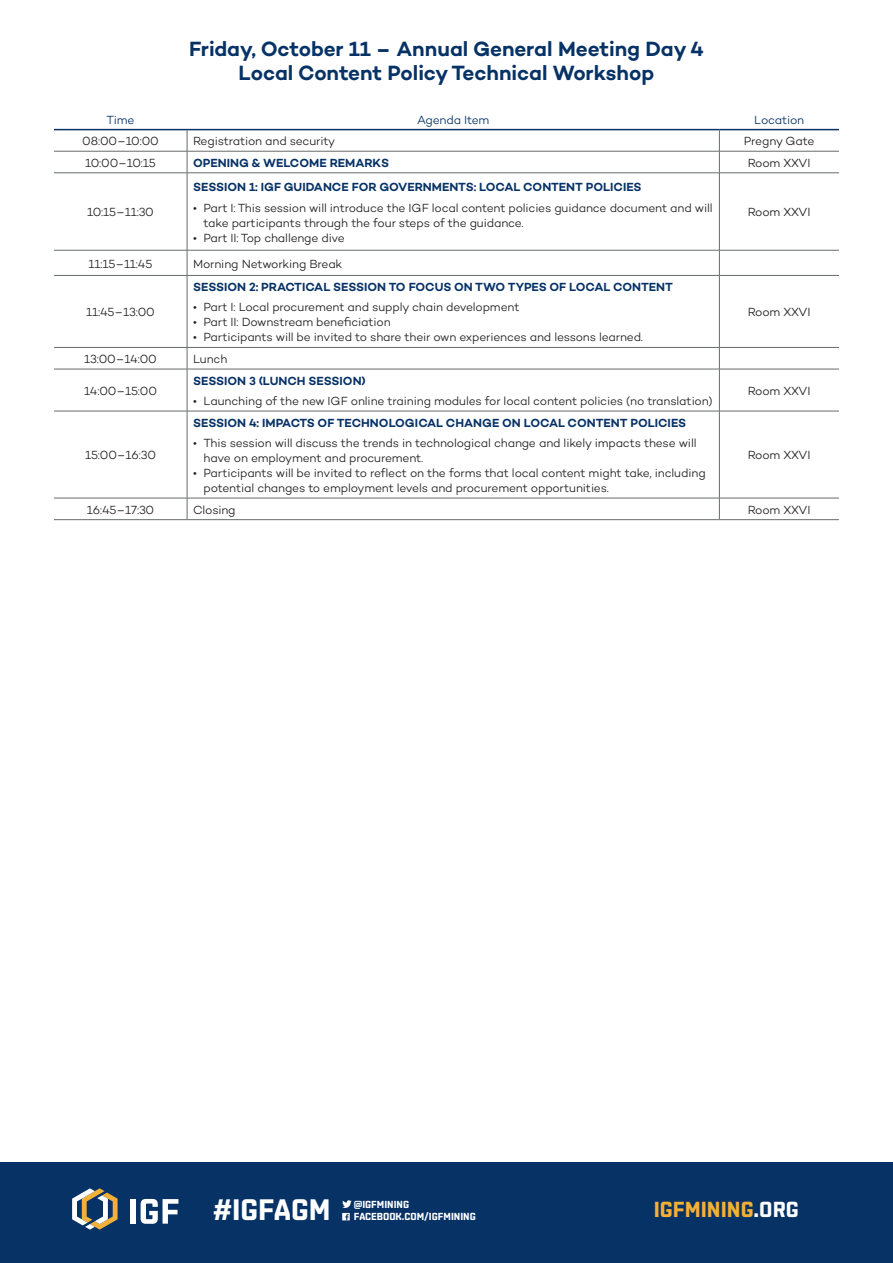
<style>
.page{position:relative;width:893px;height:1263px;background:#fff}
.page>*{position:absolute;margin:0;border:0;box-sizing:border-box;transform-origin:0 0}
.t1{font:700 29.7px "Shentox";color:#fff}
.t2{font:700 21.75px "Shentox";color:#f2b037}
.t3{font:600 21px/24px "Campton";letter-spacing:-.005em;color:#073266;text-align:center}
.t4{font:300 12px/15px "Campton";letter-spacing:-.015em;color:#221f1f}
.t5{font:600 12px "Campton";color:#073266}
.t6{font:300 12px "Campton";letter-spacing:-.02em;color:#073266}
.t7{font:700 10.2px/12.5px "Shentox";color:#fff}
.s1{color:#fff}
</style>
<div class="page">
<hr style="left:54px;top:173px;width:133px;height:1px;background:#686c6c">
<hr style="left:187px;top:173px;width:532px;height:1px;background:#686c6c">
<hr style="left:187px;top:173px;width:1px;height:77px;background:#686c6c">
<hr style="left:719px;top:173px;width:120px;height:1px;background:#686c6c">
<hr style="left:719px;top:173px;width:1px;height:77px;background:#686c6c">
<hr style="left:719px;top:250px;width:120px;height:1px;background:#686c6c">
<hr style="left:187px;top:276px;width:1px;height:71px;background:#686c6c">
<hr style="left:719px;top:275px;width:120px;height:1px;background:#686c6c">
<hr style="left:719px;top:276px;width:1px;height:71px;background:#686c6c">
<hr style="left:54px;top:347px;width:133px;height:1px;background:#686c6c">
<hr style="left:187px;top:347px;width:532px;height:1px;background:#686c6c">
<svg style="left:187px;top:348px;width:1px;height:21px"></svg>
<hr style="left:719px;top:347px;width:120px;height:1px;background:#686c6c">
<svg style="left:719px;top:348px;width:1px;height:21px"></svg>
<hr style="left:54px;top:369px;width:133px;height:1px;background:#686c6c">
<hr style="left:187px;top:369px;width:532px;height:1px;background:#686c6c">
<hr style="left:187px;top:369px;width:1px;height:42px;background:#686c6c">
<hr style="left:719px;top:369px;width:120px;height:1px;background:#686c6c">
<hr style="left:719px;top:369px;width:1px;height:42px;background:#686c6c">
<hr style="left:54px;top:411px;width:133px;height:1px;background:#686c6c">
<hr style="left:187px;top:411px;width:532px;height:1px;background:#686c6c">
<hr style="left:187px;top:411px;width:1px;height:87px;background:#686c6c">
<hr style="left:719px;top:411px;width:120px;height:1px;background:#686c6c">
<hr style="left:719px;top:411px;width:1px;height:87px;background:#686c6c">
<hr style="left:54px;top:498px;width:133px;height:1px;background:#686c6c">
<hr style="left:187px;top:498px;width:532px;height:1px;background:#686c6c">
<svg style="left:187px;top:498px;width:1px;height:21px"></svg>
<hr style="left:719px;top:498px;width:120px;height:1px;background:#686c6c">
<svg style="left:719px;top:498px;width:1px;height:21px"></svg>
<hr style="left:54px;top:519px;width:133px;height:1px;background:#686c6c">
<hr style="left:187px;top:519px;width:532px;height:1px;background:#686c6c">
<hr style="left:719px;top:519px;width:120px;height:1px;background:#686c6c">
<hr style="left:54px;top:151px;width:133px;height:1px;background:#686c6c">
<hr style="left:187px;top:151px;width:532px;height:1px;background:#686c6c">
<svg style="left:187px;top:130px;width:1px;height:43px"></svg>
<hr style="left:719px;top:151px;width:120px;height:1px;background:#686c6c">
<svg style="left:719px;top:130px;width:1px;height:43px"></svg>
<hr style="left:54px;top:250px;width:133px;height:1px;background:#686c6c">
<hr style="left:187px;top:250px;width:532px;height:1px;background:#686c6c">
<svg style="left:187px;top:250px;width:1px;height:25px"></svg>
<svg style="left:719px;top:250px;width:1px;height:25px"></svg>
<hr style="left:54px;top:275px;width:133px;height:1px;background:#686c6c">
<hr style="left:187px;top:275px;width:532px;height:1px;background:#686c6c">
<hr style="left:54px;top:129px;width:133px;height:1px;background:#073266">
<hr style="left:187px;top:129px;width:532px;height:1px;background:#073266">
<hr style="left:719px;top:129px;width:120px;height:1px;background:#073266">
<div style="left:0;top:1163px;width:893px;height:100px;background:#073266"></div>
<div style="left:130px;top:1199px;width:6px;height:25px;background:#fff"></div>
<svg style="left:141px;top:1199px;width:37px;height:25px"></svg>
<svg style="left:72px;top:1188px;width:46px;height:41px"></svg>
<svg style="left:342px;top:1200px;width:10px;height:8px"></svg>
<div style="left:342px;top:1213px;width:8px;height:7px;background:#fff"></div>
<svg style="left:345px;top:1214px;width:4px;height:6px"></svg>
<h3 class="t3" style="left:189px;top:39px;width:516px">Friday, October 11 – Annual General Meeting Day 4<br>Local Content Policy Technical Workshop</h3>
<p class="t6" style="left:107px;top:115px;width:30px">Time</p>
<p class="t6" style="left:417px;top:115px;width:74px">Agenda Item</p>
<p class="t6" style="left:754px;top:115px;width:52px">Location</p>
<p class="t4" style="left:82px;top:135px;width:78px">08:00–10:00</p>
<p class="t4" style="left:193px;top:135px;width:144px">Registration and security</p>
<p class="t4" style="left:744px;top:135px;width:72px">Pregny Gate</p>
<p class="t4" style="left:85px;top:156px;width:72px">10:00–10:15</p>
<p class="t5" style="left:193px;top:158px;width:198px">OPENING &amp; WELCOME REMARKS</p>
<p class="t4" style="left:748px;top:156px;width:64px">Room XXVI</p>
<p class="t4" style="left:87px;top:206px;width:68px">10:15–11:30</p>
<p class="t5" style="left:193px;top:182px;width:450px">SESSION 1: IGF GUIDANCE FOR GOVERNMENTS: LOCAL CONTENT POLICIES</p>
<p class="t4" style="left:204px;top:201px;width:511px;text-indent:-10px">• Part I: This session will introduce the IGF local content policies guidance document and will take participants through the four steps of the guidance.</p>
<p class="t4" style="left:193px;top:231px;width:153px">• Part II: Top challenge dive</p>
<p class="t4" style="left:89px;top:257px;width:65px">11:15–11:45</p>
<p class="t4" style="left:193px;top:257px;width:151px">Morning Networking Break</p>
<p class="t4" style="left:86px;top:306px;width:70px">11:45–13:00</p>
<p class="t5" style="left:193px;top:282px;width:481px">SESSION 2: PRACTICAL SESSION TO FOCUS ON TWO TYPES OF LOCAL CONTENT</p>
<p class="t4" style="left:193px;top:301px;width:328px">• Part I: Local procurement and supply chain development</p>
<p class="t4" style="left:193px;top:316px;width:199px">• Part II: Downstream beneficiation</p>
<p class="t4" style="left:193px;top:331px;width:451px">• Participants will be invited to share their own experiences and lessons learned.</p>
<p class="t4" style="left:84px;top:352px;width:74px">13:00–14:00</p>
<p class="t4" style="left:193px;top:352px;width:36px">Lunch</p>
<p class="t4" style="left:84px;top:384px;width:74px">14:00–15:00</p>
<p class="t5" style="left:193px;top:375px;width:174px">SESSION 3 (LUNCH SESSION)</p>
<p class="t4" style="left:193px;top:394px;width:521px">• Launching of the new IGF online training modules for local content policies (no translation)</p>
<p class="t4" style="left:85px;top:449px;width:72px">15:00–16:30</p>
<p class="t5" style="left:193px;top:417px;width:495px">SESSION 4: IMPACTS OF TECHNOLOGICAL CHANGE ON LOCAL CONTENT POLICIES</p>
<p class="t4" style="left:204px;top:436px;width:494px;text-indent:-10px">• This session will discuss the trends in technological change and likely impacts these will have on employment and procurement.</p>
<p class="t4" style="left:204px;top:466px;width:504px;text-indent:-10px">• Participants will be invited to reflect on the forms that local content might take, including potential changes to employment levels and procurement opportunities.</p>
<p class="t4" style="left:748px;top:206px;width:64px">Room XXVI</p>
<p class="t4" style="left:748px;top:306px;width:64px">Room XXVI</p>
<p class="t4" style="left:748px;top:384px;width:64px">Room XXVI</p>
<p class="t4" style="left:748px;top:449px;width:64px">Room XXVI</p>
<p class="t4" style="left:87px;top:503px;width:69px">16:45–17:30</p>
<p class="t4" style="left:193px;top:503px;width:44px">Closing</p>
<p class="t4" style="left:748px;top:503px;width:64px">Room XXVI</p>
<h1 class="t1" style="left:213px;top:1197px;width:119px">#IGFAGM</h1>
<p class="t7" style="left:354px;top:1198px;width:124px">@IGFMINING<br>FACEBOOK.COM/IGFMINING</p>
<h2 class="t2" style="left:654px;top:1200px;width:147px">IGFMINING<span class="s1">.ORG</span></h2>
</div>
